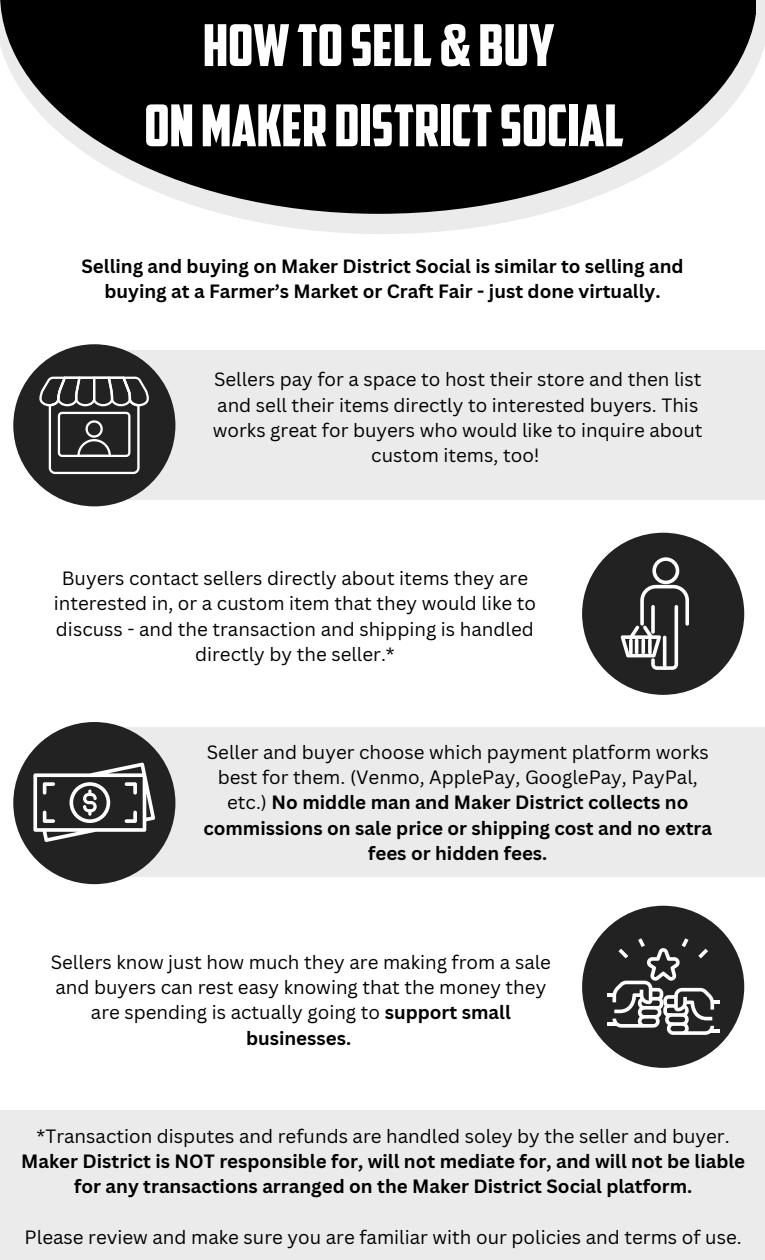
<style>
.page{position:relative;width:765px;height:1260px;background:#fff}
.page>*{position:absolute;margin:0;border:0;box-sizing:border-box;transform-origin:0 0}
.t1{font:57.75px/80.2px "American Captain";color:#fff;text-align:center}
.t2{font:18.75px/25.2px "Canva Sans";color:#000;text-align:center}
.t3{font:700 18.75px/25.2px "Canva Sans";color:#000;text-align:center}
.s1{font-weight:400}
.s2{font-weight:700}
</style>
<div class="page">
<svg style="left:224px;top:0;width:541px;height:234px"></svg>
<svg style="left:0;top:0;width:756px;height:214px;fill:#000"></svg>
<div style="left:76px;top:351px;width:689px;height:149px;background:#ebebeb"></div>
<div style="left:13px;top:344px;width:162px;height:162px;background:#222;border-radius:50%"></div>
<div style="left:582px;top:533px;width:162px;height:162px;background:#222;border-radius:50%"></div>
<div style="left:76px;top:728px;width:689px;height:149px;background:#ebebeb"></div>
<div style="left:13px;top:722px;width:162px;height:162px;background:#222;border-radius:50%"></div>
<div style="left:582px;top:906px;width:162px;height:162px;background:#222;border-radius:50%"></div>
<div style="left:0;top:1111px;width:765px;height:149px;background:#ebebeb"></div>
<svg style="left:621px;top:557px;width:68px;height:113px"></svg>
<hr style="left:663px;top:636px;width:3px;height:34px;background:#fff;border-radius:2px">
<svg style="left:39px;top:377px;width:110px;height:97px"></svg>
<svg style="left:33px;top:762px;width:122px;height:80px"></svg>
<svg style="left:607px;top:938px;width:113px;height:97px"></svg>
<h1 class="t1" style="left:144px;top:11px;width:481px">HOWTO SELL&amp;BUY<br>ONMAKER DISTRICTSOCIAL</h1>
<p class="t3" style="left:81px;top:253px;width:604px">Selling and buying on Maker District Social is similar to selling and buying at a Farmer’s Market or Craft Fair - just done virtually.</p>
<p class="t2" style="left:213px;top:367px;width:491px">Sellers pay for a space to host their store and then list and sell their items directly to interested buyers. This works great for buyers who would like to inquire about custom items, too!</p>
<p class="t2" style="left:54px;top:565px;width:484px">Buyers contact sellers directly about items they are interested in, or a custom item that they would like to discuss - and the transaction and shipping is handled directly by the seller.*</p>
<p class="t3" style="left:203px;top:739px;width:510px"><span class="s1">Seller and buyer choose which payment platform works best for them. (Venmo, ApplePay, GooglePay, PayPal, etc.)</span> No middle man and Maker District collects no commissions on sale price or shipping cost and no extra fees or hidden fees.</p>
<p class="t2" style="left:51px;top:949px;width:502px">Sellers know just how much they are making from a sale and buyers can rest easy knowing that the money they are spending is actually going to <span class="s2">support small businesses.</span></p>
<p class="t2" style="left:37px;top:1123px;width:695px">*Transaction disputes and refunds are handled soley by the seller and buyer.</p>
<p class="t3" style="left:21px;top:1148px;width:726px">Maker District is NOT responsible for, will not mediate for, and will not be liable for any transactions arranged on the Maker District Social platform.</p>
<p class="t2" style="left:25px;top:1224px;width:719px">Please review and make sure you are familiar with our policies and terms of use.</p>
</div>
